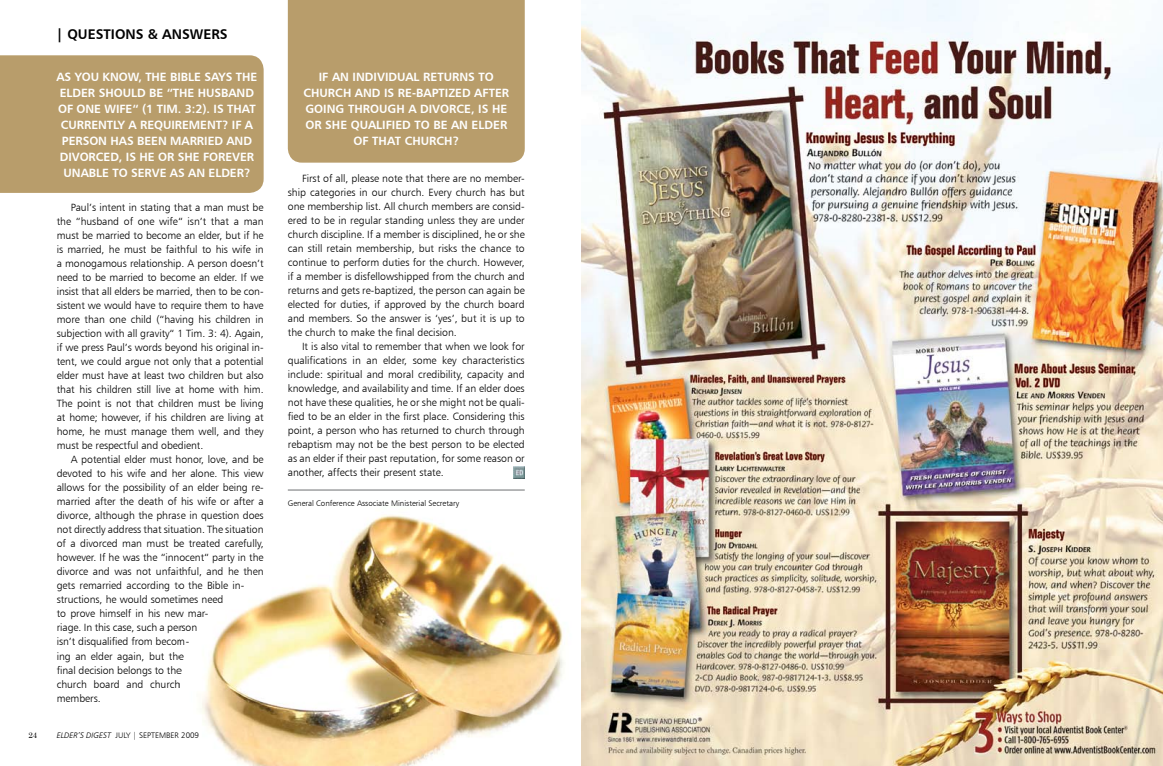
<style>
.page{position:relative;width:1163px;height:766px;background:#fff}
.page>*{position:absolute;margin:0;border:0;box-sizing:border-box;transform-origin:0 0}
.t1{font:14px "Humanist 777 BT Bold B";color:#000}
.t2{font:12px "Humanist 777 BT Bold B";letter-spacing:-.005em;color:#fff}
.t3{font:10.5px/14px "Humanist 777 BT Light B";letter-spacing:-.005em;color:#000;text-align:justify}
.t4{font:8px "Humanist 777 BT Light B";color:#000}
.t5{font:8px "Century";color:#000}
.s1{font-family:"Humanist 777 BT Light Italic B"}
</style>
<div class="page">
<div style="left:288px;top:0;width:236px;height:163px;background:#b89d6b"></div>
<div style="left:0;top:55px;width:263px;height:138px;background:#b89d6b"></div>
<img style="left:201px;top:489px;width:363px;height:276px">
<svg style="left:513px;top:467px;width:11px;height:11px"></svg>
<hr style="left:288px;top:489px;width:236px;height:1px;background:#6d6f71">
<img style="left:581px;top:0;width:581px;height:765px">
<h1 class="t1" style="left:56px;top:25px;width:173px">| QUESTIONS &amp; ANSWERS</h1>
<p class="t2" style="left:56px;top:69px;width:55px">AS YOU KNO</p>
<p class="t2" style="left:128px;top:69px;width:26px">W, THE</p>
<p class="t2" style="left:170px;top:69px;width:14px">BIBLE</p>
<p class="t2" style="left:204px;top:69px;width:40px">SAYSTHE</p>
<p class="t2" style="left:60px;top:85px;width:8px">ELDER</p>
<p class="t2" style="left:99px;top:85px;width:9px">SHOULD</p>
<p class="t2" style="left:149px;top:85px;width:32px">BE “THE</p>
<p class="t2" style="left:198px;top:85px;width:9px">HUSBAND</p>
<p class="t2" style="left:58px;top:101px;width:28px">OF ONE</p>
<p class="t2" style="left:105px;top:101px;width:131px">WIFE“ (1 TIM. 3:2). IS THAT</p>
<p class="t2" style="left:61px;top:117px;width:9px">CURRENTL</p>
<p class="t2" style="left:118px;top:117px;width:31px">Y A REQUIREMENT</p>
<p class="t2" style="left:222px;top:117px;width:33px">? IF A</p>
<p class="t2" style="left:62px;top:133px;width:16px">PERSON</p>
<p class="t2" style="left:110px;top:133px;width:9px">HAS</p>
<p class="t2" style="left:137px;top:133px;width:8px">BEEN</p>
<p class="t2" style="left:170px;top:133px;width:9px">MARRIED</p>
<p class="t2" style="left:226px;top:133px;width:10px">AND</p>
<p class="t2" style="left:60px;top:149px;width:9px">DIVORCED</p>
<p class="t2" style="left:119px;top:149px;width:67px">, ISHEORSHE</p>
<p class="t2" style="left:203px;top:149px;width:15px">FOREVER</p>
<p class="t2" style="left:64px;top:165px;width:9px">UNABLE</p>
<p class="t2" style="left:112px;top:165px;width:27px">TO SERVE</p>
<p class="t2" style="left:170px;top:165px;width:47px">ASANELDER</p>
<p class="t2" style="left:244px;top:165px;width:8px">?</p>
<p class="t3" style="left:57px;top:200px;width:208px;text-indent:14px">Paul’s intent in stating that a man must be the “husband of one wife“ isn’t that a man must be married to become an elder, but if he is married, he must be faithful to his wife in a monogamous relationship. A person doesn’t need to be married to become an elder. If we insist that all elders be married, then to be con&shy;sistent we would have to require them to have more than one child (“having his children in subjection with all gravity“ 1 Tim. 3: 4). Again, if we press Paul’s words beyond his original in&shy;tent, we could argue not only that a potential elder must have at least two children but also that his children still live at home with him.<br>The point is not that children must be living at home; however, if his children are living at home, he must manage them well, and they must be respectful and obedient.</p>
<p class="t3" style="left:57px;top:452px;width:208px;text-align:left;text-indent:14px">A potential elder must honor, love, and be devoted to his wife and her alone. This view allows for the possibility of an elder being re&shy;married after the death of his wife or after a divorce, although the phrase in question does not directly address that situation. The situation of a divorced man must be treated carefully, however. If he was the “innocent“ party in the divorce and was not unfaithful, and he then gets remarried according to the Bible in&shy;structions, he would sometimes need<br>to prove himself in his new mar-<br>riage. In this case, such a person<br>isn’t disqualified from becom-<br>ing an elder again, but the<br>final decision belongs to the<br>church board and church<br>members.</p>
<p class="t5" style="left:28px;top:727px;width:6px">24</p>
<p class="t4" style="left:57px;top:729px;width:144px"><span class="s1">ELDER’S DIGEST</span> JULY | SEPTEMBER 2009</p>
<p class="t2" style="left:319px;top:69px;width:42px">IF AN INDIVIDUAL</p>
<p class="t2" style="left:423px;top:69px;width:9px">RETURNS</p>
<p class="t2" style="left:478px;top:69px;width:9px">TO</p>
<p class="t2" style="left:303px;top:85px;width:9px">CHURCH</p>
<p class="t2" style="left:355px;top:85px;width:10px">AND</p>
<p class="t2" style="left:384px;top:85px;width:113px">IS RE-BAPTIZED AFTER</p>
<p class="t2" style="left:305px;top:101px;width:9px">GOING</p>
<p class="t2" style="left:348px;top:101px;width:9px">THROUGH</p>
<p class="t2" style="left:408px;top:101px;width:20px">A DIVORCE</p>
<p class="t2" style="left:471px;top:101px;width:29px">, IS HE</p>
<p class="t2" style="left:305px;top:117px;width:28px">OR SHE</p>
<p class="t2" style="left:351px;top:117px;width:8px">QUALI</p>
<p class="t2" style="left:385px;top:117px;width:14px">FIED</p>
<p class="t2" style="left:414px;top:117px;width:66px">TOBEANELDER</p>
<p class="t2" style="left:353px;top:133px;width:27px">OF THAT</p>
<p class="t2" style="left:404px;top:133px;width:9px">CHURCH</p>
<p class="t2" style="left:452px;top:133px;width:8px">?</p>
<p class="t3" style="left:288px;top:171px;width:238px;text-indent:14px">First of all, please note that there are no member&shy;ship categories in our church. Every church has but one membership list. All church members are consid&shy;ered to be in regular standing unless they are under church discipline. If a member is disciplined, he or she can still retain membership, but risks the chance to continue to perform duties for the church. However, if a member is disfellowshipped from the church and returns and gets re-baptized, the person can again be elected for duties, if approved by the church board and members. So the answer is ‘yes’, but it is up to the church to make the final decision.</p>
<p class="t3" style="left:288px;top:339px;width:238px;text-indent:14px">It is also vital to remember that when we look for qualifications in an elder, some key characteristics include: spiritual and moral credibility, capacity and knowledge, and availability and time. If an elder does not have these qualities, he or she might not be quali&shy;fied to be an elder in the first place. Considering this point, a person who has returned to church through rebaptism may not be the best person to be elected as an elder if their past reputation, for some reason or another, affects their present state.</p>
<p class="t4" style="left:288px;top:498px;width:173px">General Conference Associate Ministerial Secretary</p>
</div>
